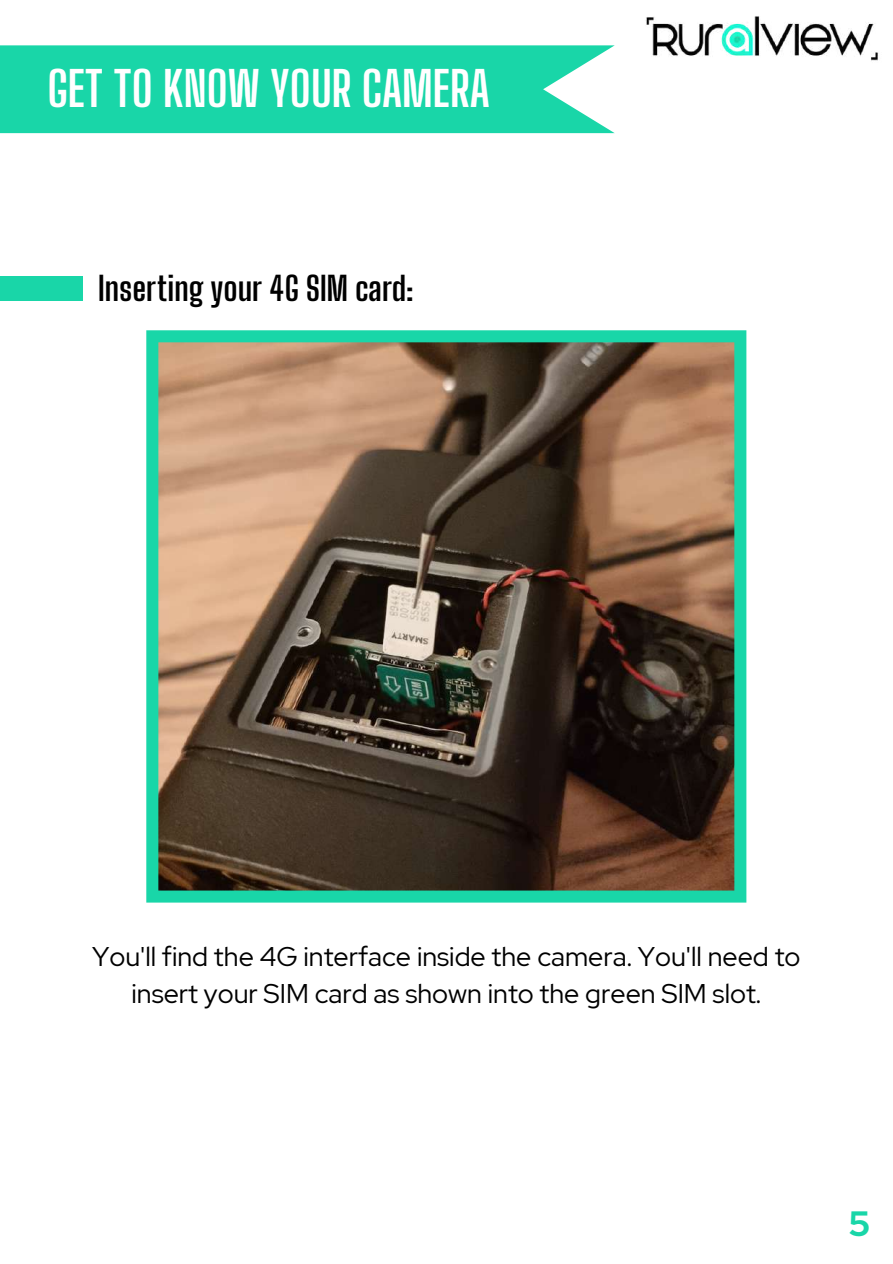
<style>
.page{position:relative;width:893px;height:1264px;background:#fff}
.page>*{position:absolute;margin:0;border:0;box-sizing:border-box;transform-origin:0 0}
.t1{font:700 47.85px "Big Shoulders Display";color:#fff}
.t2{font:700 34.95px "Red Hat Display";color:#19d6a8}
.t3{font:700 33px "Big Shoulders Display";color:#000}
.t4{font:27px/37px "Red Hat Display";color:#000;text-align:center}
</style>
<div class="page">
<svg style="left:0;top:45px;width:614px;height:88px;fill:#19d6a8"></svg>
<div style="left:0;top:276px;width:83px;height:25px;background:#19d6a8"></div>
<img style="left:645px;top:16px;width:233px;height:45px">
<svg style="left:146px;top:330px;width:600px;height:572px"></svg>
<h1 class="t1" style="left:48px;top:60px;width:443px">GET TO KNOW YOUR CAMERA</h1>
<p class="t3" style="left:98px;top:268px;width:317px">Inserting your 4G SIM card:</p>
<p class="t4" style="left:92px;top:938px;width:709px">You'll find the 4G interface inside the camera. You'll need to insert your SIM card as shown into the green SIM slot.</p>
<p class="t2" style="left:848px;top:1199px;width:23px">5</p>
</div>
